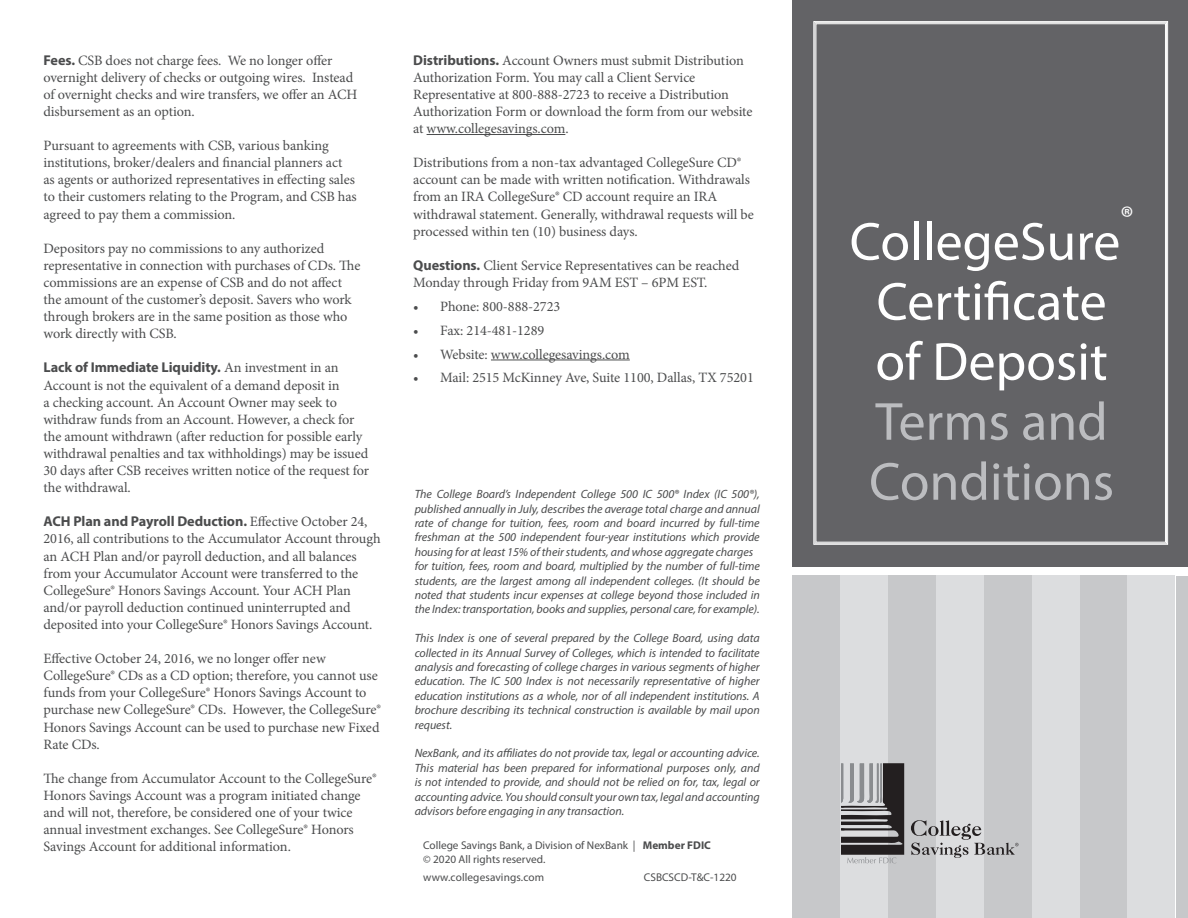
<style>
.page{position:relative;width:1188px;height:918px;background:#fff}
.page>*{position:absolute;margin:0;border:0;box-sizing:border-box;transform-origin:0 0}
.t1{font:54px/60px "Myriad Pro";color:#fff}
.t2{font:54px/60px "Myriad Pro";color:#bcbdc0}
.t3{font:31.5px "Myriad Pro";color:#fff}
.Body_Copy{font:14.25px/17.1px "Minion Pro";letter-spacing:-.005em;color:#4b4c4d}
.t4{font:italic 12px/14.4px "Myriad Pro";letter-spacing:-.005em;color:#4b4c4d;text-align:justify}
.t5{font:11.25px/13.5px "Myriad Pro";color:#4b4c4d}
.s1{font-family:"Myriad Pro";font-weight:700}
.s2{font-weight:700}
</style>
<div class="page">
<div style="left:792px;top:0;width:396px;height:567px;background:#636366"></div>
<svg style="left:813px;top:21px;width:355px;height:524px"></svg>
<hr style="left:427px;top:134px;width:138px;height:1px;background:#4b4c4d">
<hr style="left:491px;top:360px;width:139px;height:1px;background:#4b4c4d">
<div style="left:792px;top:576px;width:48px;height:342px;background:#c7c8ca"></div>
<div style="left:840px;top:576px;width:48px;height:342px;background:#dcdddf"></div>
<div style="left:888px;top:576px;width:48px;height:342px;background:#c7c8ca"></div>
<div style="left:936px;top:576px;width:48px;height:342px;background:#dcdddf"></div>
<div style="left:984px;top:576px;width:48px;height:342px;background:#c7c8ca"></div>
<div style="left:1032px;top:576px;width:48px;height:342px;background:#dcdddf"></div>
<div style="left:1080px;top:576px;width:48px;height:342px;background:#c7c8ca"></div>
<div style="left:1127px;top:576px;width:48px;height:342px;background:#dcdddf"></div>
<div style="left:1176px;top:576px;width:12px;height:342px;background:#c7c8ca"></div>
<svg style="left:911px;top:820px;width:107px;height:38px"></svg>
<svg style="left:841px;top:763px;width:63px;height:100px"></svg>
<p class="Body_Copy" style="left:44px;top:52px;width:316px"><span class="s1">Fees.</span> CSB does not charge fees. We no longer offer overnight delivery of checks or outgoing wires. Instead of overnight checks and wire transfers, we offer an ACH disbursement as an option.</p>
<p class="Body_Copy" style="left:44px;top:137px;width:315px">Pursuant to agreements with CSB, various banking institutions, broker/dealers and financial planners act as agents or authorized representatives in effecting sales to their customers relating to the Program, and CSB has agreed to pay them a commission.</p>
<p class="Body_Copy" style="left:44px;top:240px;width:282px">Depositors pay no commissions to any authorized</p>
<p class="Body_Copy" style="left:44px;top:257px;width:318px">representative in connection with purchases of CDs. The</p>
<p class="Body_Copy" style="left:44px;top:274px;width:300px">commissions are an expense of CSB and do not affect</p>
<p class="Body_Copy" style="left:44px;top:291px;width:310px">the amount of the customer’s deposit. Savers who work</p>
<p class="Body_Copy" style="left:44px;top:308px;width:306px">through brokers are in the same position as those who</p>
<p class="Body_Copy" style="left:44px;top:325px;width:135px">work directly with CSB.</p>
<p class="Body_Copy" style="left:44px;top:359px;width:327px"><span class="s1">Lack of Immediate Liquidity.</span> An investment in an Account is not the equivalent of a demand deposit in<br>a checking account. An Account Owner may seek to withdraw funds from an Account. However, a check for the amount withdrawn (after reduction for possible early withdrawal penalties and tax withholdings) may be issued 30 days after CSB receives written notice of the request for the withdrawal.</p>
<p class="Body_Copy" style="left:44px;top:513px;width:339px"><span class="s1">ACH Plan and Payroll Deduction.</span> Effective October 24, 2016, all contributions to the Accumulator Account through an ACH Plan and/or payroll deduction, and all balances from your Accumulator Account were transferred to the CollegeSure® Honors Savings Account. Your ACH Plan and/or payroll deduction continued uninterrupted and deposited into your CollegeSure® Honors Savings Account.</p>
<p class="Body_Copy" style="left:44px;top:650px;width:339px">Effective October 24, 2016, we no longer offer new CollegeSure® CDs as a CD option; therefore, you cannot use funds from your CollegeSure® Honors Savings Account to purchase new CollegeSure® CDs. However, the CollegeSure® Honors Savings Account can be used to purchase new Fixed Rate CDs.</p>
<p class="Body_Copy" style="left:44px;top:770px;width:335px">The change from Accumulator Account to the CollegeSure® Honors Savings Account was a program initiated change and will not, therefore, be considered one of your twice annual investment exchanges. See CollegeSure® Honors Savings Account for additional information.</p>
<p class="Body_Copy" style="left:413px;top:52px;width:341px"><span class="s1">Distributions.</span> Account Owners must submit Distribution Authorization Form. You may call a Client Service Representative at 800-888-2723 to receive a Distribution Authorization Form or download the form from our website at www.collegesavings.com.</p>
<p class="Body_Copy" style="left:413px;top:154px;width:342px">Distributions from a non-tax advantaged CollegeSure CD® account can be made with written notification. Withdrawals from an IRA CollegeSure® CD account require an IRA withdrawal statement. Generally, withdrawal requests will be processed within ten (10) business days.</p>
<p class="Body_Copy" style="left:413px;top:257px;width:328px"><span class="s1">Questions.</span> Client Service Representatives can be reached<br>Monday through Friday from 9AM EST – 6PM EST.</p>
<p class="Body_Copy" style="left:413px;top:298px;width:149px">• Phone: 800-888-2723</p>
<p class="Body_Copy" style="left:413px;top:322px;width:133px">• Fax: 214-481-1289</p>
<p class="Body_Copy" style="left:413px;top:346px;width:218px">• Website: www.collegesavings.com</p>
<p class="Body_Copy" style="left:413px;top:369px;width:342px">• Mail: 2515 McKinney Ave, Suite 1100, Dallas, TX 75201</p>
<p class="t4" style="left:415px;top:487px;width:347px">The College Board’s Independent College 500 IC 500® Index (IC 500®), published annually in July, describes the average total charge and annual rate of change for tuition, fees, room and board incurred by full-time freshman at the 500 independent four-year institutions which provide housing for at least 15% of their students, and whose aggregate charges</p>
<p class="t4" style="left:415px;top:559px;width:347px">for tuition, fees, room and board, multiplied by the number of full-time students, are the largest among all independent colleges. (It should be noted that students incur expenses at college beyond those included in the Index: transportation, books and supplies, personal care, for example).</p>
<p class="t4" style="left:415px;top:631px;width:347px">This Index is one of several prepared by the College Board, using data collected in its Annual Survey of Colleges, which is intended to facilitate analysis and forecasting of college charges in various segments of higher education. The IC 500 Index is not necessarily representative of higher education institutions as a whole, nor of all independent institutions. A brochure describing its technical construction is available by mail upon request.</p>
<p class="t4" style="left:415px;top:746px;width:347px">NexBank, and its affiliates do not provide tax, legal or accounting advice.<br>This material has been prepared for informational purposes only, and is not intended to provide, and should not be relied on for, tax, legal or accounting advice. You should consult your own tax, legal and accounting advisors before engaging in any transaction.</p>
<p class="t5" style="left:423px;top:839px;width:289px">College Savings Bank, a Division of NexBank | <span class="s2">Member FDIC </span>© 2020 All rights reserved.</p>
<p class="t5" style="left:423px;top:870px;width:122px">www.collegesavings.com</p>
<p class="t5" style="left:644px;top:870px;width:94px">CSBCSCD-T&amp;C-1220</p>
<p class="t3" style="left:1120px;top:198px;width:15px">®</p>
<p class="t1" style="left:850px;top:211px;width:272px">CollegeSure</p>
<p class="t1" style="left:875px;top:271px;width:234px">Certificate of Deposit</p>
<p class="t2" style="left:869px;top:391px;width:246px">Terms and<br>Conditions</p>
</div>
